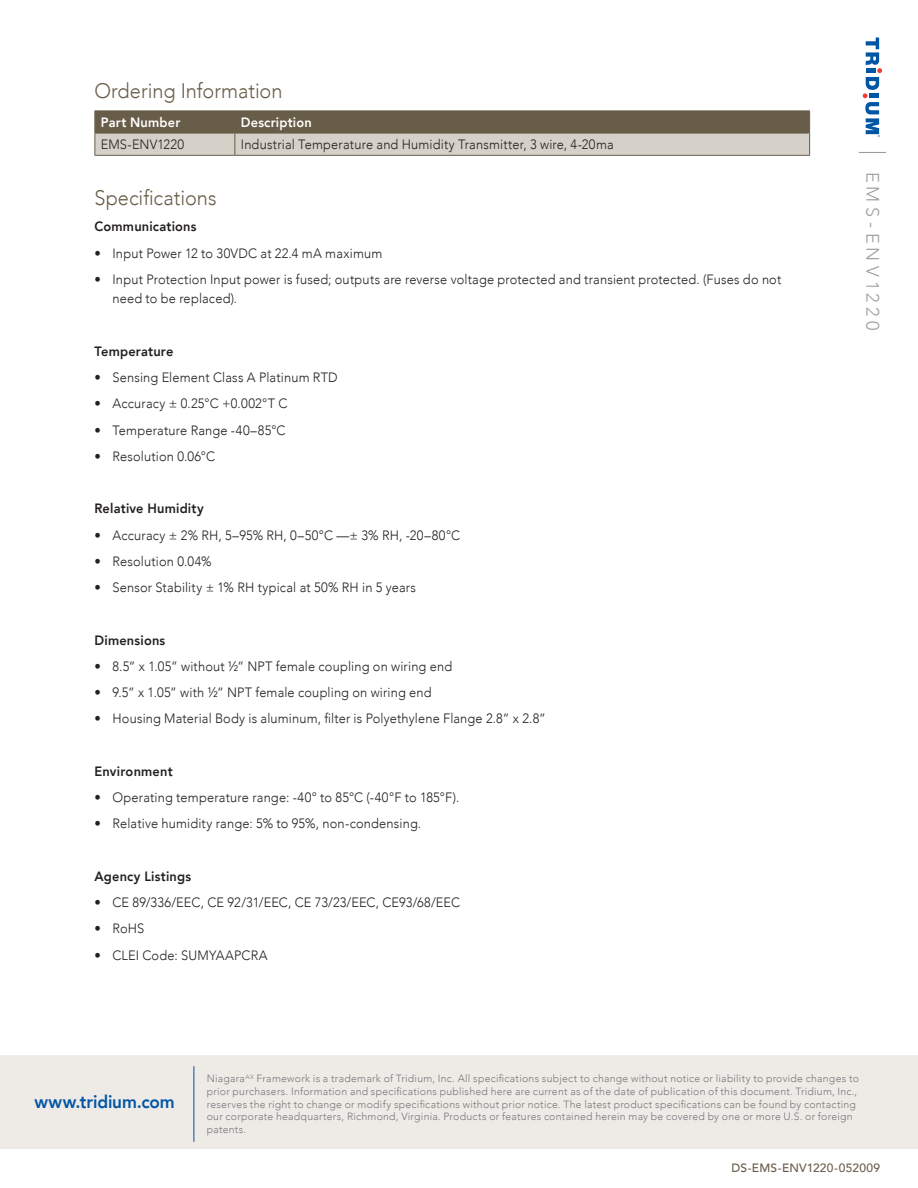
<style>
.page{position:relative;width:918px;height:1188px;background:#fff}
.page>*{position:absolute;margin:0;border:0;box-sizing:border-box;transform-origin:0 0}
.Subhead{font:300 21px "Avenir LT Com";color:#685d49;scale:.95 1}
.t1{font:800 18px "Avenir LT Com";letter-spacing:-.005em;color:#0155a5;scale:.95 1}
.Side_ID{font:300 18px "Avenir LT Com";letter-spacing:.235em;color:#9d9fa2}
.Bullet_Text{font:300 13.5px/19.5px "Avenir LT Com";letter-spacing:.015em;color:#231f20;scale:.95 1}
.Body_Text_Subhead{font:800 13.5px "Avenir LT Com";letter-spacing:.015em;color:#231f20;scale:.95 1}
.Table_Text{font:300 13.5px "Avenir LT Com";letter-spacing:.015em;color:#231f20;scale:.95 1}
.Table_Header{font:800 13.5px "Avenir LT Com";letter-spacing:.015em;color:#fff;scale:.95 1}
.ID_Tag{font:500 12px "Avenir LT Com";letter-spacing:.02em;color:#685d49}
.Kicker{font:300 10.5px/12.8px "Avenir LT Com";letter-spacing:.025em;color:#76787b}
</style>
<div class="page">
<svg style="left:94px;top:111px;width:716px;height:44px;background:#9c9486"></svg>
<hr style="left:94px;top:155px;width:141px;height:1px;background:#685d49">
<hr style="left:235px;top:155px;width:575px;height:1px;background:#685d49">
<svg style="left:863px;top:38px;width:19px;height:99px"></svg>
<svg style="left:859px;top:152px;width:27px;height:1px"></svg>
<div style="left:0;top:1055px;width:918px;height:94px;background:#eeebe7"></div>
<hr style="left:194px;top:1066px;width:1px;height:76px;background:#0155a5">
<p class="Subhead" style="left:94px;top:78px;width:199px">Ordering Information</p>
<p class="Table_Header" style="left:101px;top:114px;width:85px">Part Number</p>
<p class="Table_Header" style="left:241px;top:114px;width:76px">Description</p>
<p class="Table_Text" style="left:101px;top:137px;width:89px">EMS-ENV1220</p>
<p class="Table_Text" style="left:241px;top:137px;width:394px">Industrial Temperature and Humidity Transmitter, 3 wire, 4-20ma</p>
<p class="Subhead" style="left:94px;top:186px;width:130px">Specifications</p>
<p class="Body_Text_Subhead" style="left:94px;top:219px;width:109px">Communications</p>
<p class="Bullet_Text" style="left:94px;top:243px;width:304px">• Input Power 12 to 30VDC at 22.4 mA maximum</p>
<p class="Bullet_Text" style="left:112px;top:270px;width:706px;text-indent:-18px">• Input Protection Input power is fused; outputs are reverse voltage protected and transient protected. (Fuses do not need to be replaced).</p>
<p class="Body_Text_Subhead" style="left:94px;top:343px;width:85px">Temperature</p>
<p class="Bullet_Text" style="left:94px;top:368px;width:258px">• Sensing Element Class A Platinum RTD</p>
<p class="Bullet_Text" style="left:94px;top:394px;width:205px">• Accuracy ± 0.25°C +0.002°T C</p>
<p class="Bullet_Text" style="left:94px;top:420px;width:203px">• Temperature Range -40–85°C</p>
<p class="Bullet_Text" style="left:94px;top:447px;width:129px">• Resolution 0.06°C</p>
<p class="Body_Text_Subhead" style="left:94px;top:501px;width:116px">Relative Humidity</p>
<p class="Bullet_Text" style="left:94px;top:525px;width:387px">• Accuracy ± 2% RH, 5–95% RH, 0–50°C —± 3% RH, -20–80°C</p>
<p class="Bullet_Text" style="left:94px;top:552px;width:125px">• Resolution 0.04%</p>
<p class="Bullet_Text" style="left:94px;top:578px;width:340px">• Sensor Stability ± 1% RH typical at 50% RH in 5 years</p>
<p class="Body_Text_Subhead" style="left:94px;top:632px;width:76px">Dimensions</p>
<p class="Bullet_Text" style="left:94px;top:657px;width:378px">• 8.5” x 1.05” without ½” NPT female coupling on wiring end</p>
<p class="Bullet_Text" style="left:94px;top:683px;width:356px">• 9.5” x 1.05” with ½” NPT female coupling on wiring end</p>
<p class="Bullet_Text" style="left:94px;top:709px;width:477px">• Housing Material Body is aluminum, filter is Polyethylene Flange 2.8” x 2.8”</p>
<p class="Body_Text_Subhead" style="left:94px;top:763px;width:84px">Environment</p>
<p class="Bullet_Text" style="left:94px;top:788px;width:386px">• Operating temperature range: -40° to 85°C (-40°F to 185°F).</p>
<p class="Bullet_Text" style="left:94px;top:814px;width:346px">• Relative humidity range: 5% to 95%, non-condensing.</p>
<p class="Body_Text_Subhead" style="left:94px;top:868px;width:103px">Agency Listings</p>
<p class="Bullet_Text" style="left:94px;top:893px;width:386px">• CE 89/336/EEC, CE 92/31/EEC, CE 73/23/EEC, CE93/68/EEC</p>
<p class="Bullet_Text" style="left:94px;top:919px;width:54px">• RoHS</p>
<p class="Bullet_Text" style="left:94px;top:945px;width:184px">• CLEI Code: SUMYAAPCRA</p>
<p class="Side_ID" style="left:883px;top:172px;width:161px;rotate:90deg">EMS-ENV1220</p>
<p class="t1" style="left:34px;top:1091px;width:149px">www.tridium.com</p>
<p class="Kicker" style="left:207px;top:1072px;width:654px">Niagara<sup>AX</sup> Framework is a trademark of Tridium, Inc. All specifications subject to change without notice or liability to provide changes to prior purchasers. Information and specifications published here are current as of the date of publication of this document. Tridium, Inc., reserves the right to change or modify specifications without prior notice. The latest product specifications can be found by contacting our corporate headquarters, Richmond, Virginia. Products or features contained herein may be covered by one or more U.S. or foreign patents.</p>
<p class="ID_Tag" style="left:731px;top:1161px;width:150px">DS-EMS-ENV1220-052009</p>
</div>
